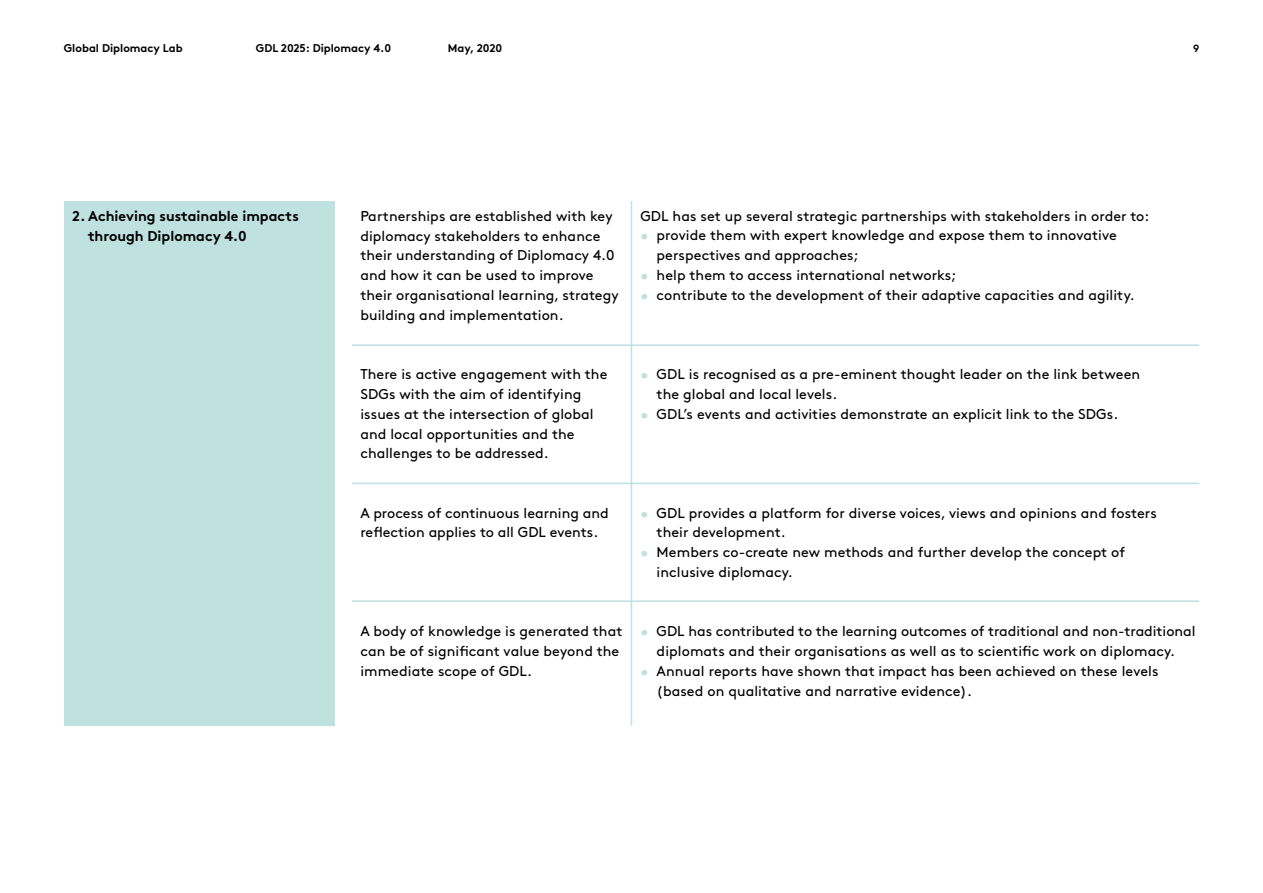
<style>
.page{position:relative;width:1263px;height:893px;background:#fff}
.page>*{position:absolute;margin:0;border:0;box-sizing:border-box;transform-origin:0 0}
.t1{font:14.25px/19.8px "Brown Std";letter-spacing:.005em;color:#000}
.t2{font:700 14.25px/19.8px "Brown Std";color:#000}
.t3{font:700 11.25px "Brown Std";color:#000}
.t4{font:700 10.5px "Brown Std";color:#000}
.s1{color:#bfe1e0}
</style>
<div class="page">
<div style="left:64px;top:201px;width:270px;height:525px;background:#bfe1e0"></div>
<hr style="left:352px;top:344px;width:847px;height:2px;background:#bfe1e0">
<hr style="left:352px;top:600px;width:847px;height:2px;background:#bfe1e0">
<hr style="left:352px;top:483px;width:847px;height:1px;background:#bfe1e0">
<hr style="left:631px;top:201px;width:1px;height:525px;background:#bfe1e0">
<p class="t3" style="left:64px;top:42px;width:120px">Global Diplomacy Lab</p>
<p class="t3" style="left:256px;top:42px;width:137px">GDL 2025: Diplomacy 4.0</p>
<p class="t3" style="left:448px;top:42px;width:56px">May, 2020</p>
<p class="t4" style="left:1193px;top:42px;width:8px">9</p>
<p class="t2" style="left:88px;top:206px;width:213px;text-indent:-15px">2. Achieving sustainable impacts through Diplomacy 4.0</p>
<p class="t1" style="left:360px;top:206px;width:260px">Partnerships are established with key diplomacy stakeholders to enhance their understanding of Diplomacy 4.0 and how it can be used to improve their organisational learning, strategy building and implementation.</p>
<p class="t1" style="left:360px;top:364px;width:249px">There is active engagement with the<br>SDGs with the aim of identifying issues at the intersection of global and local opportunities and the challenges to be addressed.</p>
<p class="t1" style="left:360px;top:503px;width:250px">A process of continuous learning and reflection applies to all GDL events.</p>
<p class="t1" style="left:360px;top:622px;width:263px">A body of knowledge is generated that can be of significant value beyond the immediate scope of GDL.</p>
<p class="t1" style="left:640px;top:206px;width:510px">GDL has set up several strategic partnerships with stakeholders in order to:</p>
<p class="t1" style="left:657px;top:226px;width:462px;text-indent:-16px"><span class="s1">•</span> provide them with expert knowledge and expose them to innovative perspectives and approaches;</p>
<p class="t1" style="left:640px;top:265px;width:317px"><span class="s1">•</span> help them to access international networks;</p>
<p class="t1" style="left:640px;top:285px;width:496px"><span class="s1">•</span> contribute to the development of their adaptive capacities and agility.</p>
<p class="t1" style="left:657px;top:364px;width:485px;text-indent:-16px"><span class="s1">•</span> GDL is recognised as a pre-eminent thought leader on the link between the global and local levels.</p>
<p class="t1" style="left:640px;top:404px;width:479px"><span class="s1">•</span> GDL’s events and activities demonstrate an explicit link to the SDGs.</p>
<p class="t1" style="left:657px;top:503px;width:502px;text-indent:-16px"><span class="s1">•</span> GDL provides a platform for diverse voices, views and opinions and fosters their development.</p>
<p class="t1" style="left:657px;top:542px;width:470px;text-indent:-16px"><span class="s1">•</span> Members co-create new methods and further develop the concept of inclusive diplomacy.</p>
<p class="t1" style="left:640px;top:622px;width:557px;text-align:center"><span class="s1">•</span> GDL has contributed to the learning outcomes of traditional and non-traditional diplomats and their organisations as well as to scientific work on diplomacy.</p>
<p class="t1" style="left:657px;top:661px;width:503px;text-indent:-16px"><span class="s1">•</span> Annual reports have shown that impact has been achieved on these levels (based on qualitative and narrative evidence).</p>
</div>
